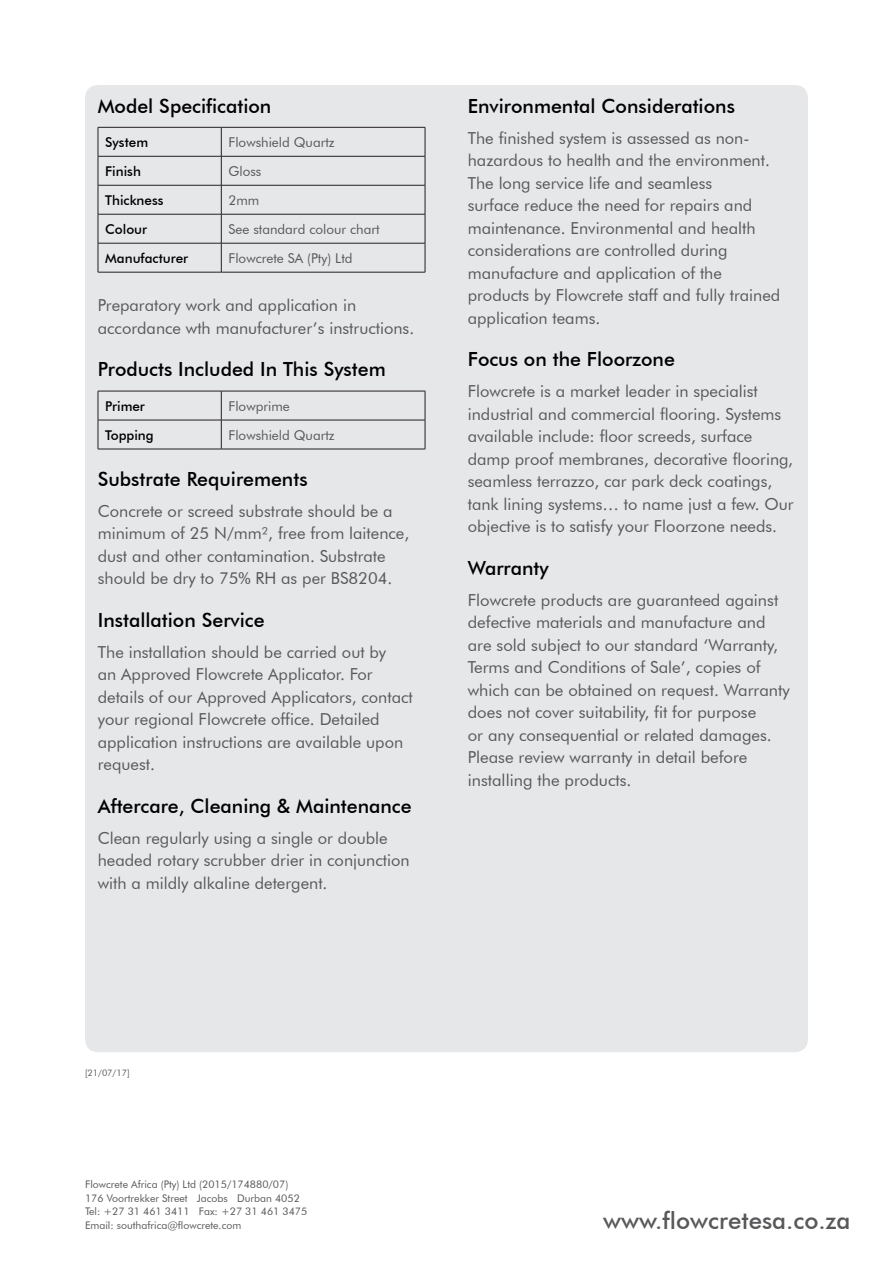
<style>
.page{position:relative;width:893px;height:1263px;background:#fff}
.page>*{position:absolute;margin:0;border:0;box-sizing:border-box;transform-origin:0 0}
.t1{font:500 24px "Futura BT";color:#57585a}
.t2{font:500 19.5px "Futura BT";color:#000001}
.t3{font:16.5px/22.5px "Futura BT";color:#57585a}
.t4{font:13.5px "Futura BT";color:#57585a}
.t5{font:500 13.5px "Futura BT";color:#000001}
.t6{font:10.5px/13.5px "Futura BT";color:#57585a}
.t7{font:9px "Futura BT";color:#57585a}
</style>
<div class="page">
<div style="left:85px;top:85px;width:723px;height:967px;background:#e6e7e9;border-radius:13px"></div>
<hr style="left:98px;top:127px;width:123px;height:1px;background:#231f20">
<hr style="left:221px;top:127px;width:204px;height:1px;background:#231f20">
<hr style="left:98px;top:156px;width:123px;height:1px;background:#231f20">
<hr style="left:221px;top:156px;width:204px;height:1px;background:#231f20">
<hr style="left:98px;top:185px;width:123px;height:1px;background:#231f20">
<hr style="left:221px;top:185px;width:204px;height:1px;background:#231f20">
<hr style="left:98px;top:214px;width:123px;height:1px;background:#231f20">
<hr style="left:221px;top:214px;width:204px;height:1px;background:#231f20">
<hr style="left:98px;top:243px;width:123px;height:1px;background:#231f20">
<svg style="left:98px;top:127px;width:1px;height:145px"></svg>
<hr style="left:221px;top:243px;width:204px;height:1px;background:#231f20">
<svg style="left:221px;top:127px;width:1px;height:145px"></svg>
<svg style="left:425px;top:127px;width:1px;height:145px"></svg>
<hr style="left:98px;top:272px;width:123px;height:1px;background:#231f20">
<hr style="left:221px;top:272px;width:204px;height:1px;background:#231f20">
<hr style="left:98px;top:391px;width:123px;height:1px;background:#231f20">
<hr style="left:221px;top:391px;width:204px;height:1px;background:#231f20">
<hr style="left:98px;top:420px;width:123px;height:1px;background:#231f20">
<svg style="left:98px;top:391px;width:1px;height:58px"></svg>
<hr style="left:221px;top:420px;width:204px;height:1px;background:#231f20">
<svg style="left:221px;top:391px;width:1px;height:58px"></svg>
<svg style="left:425px;top:391px;width:1px;height:58px"></svg>
<hr style="left:98px;top:449px;width:123px;height:1px;background:#231f20">
<hr style="left:221px;top:449px;width:204px;height:1px;background:#231f20">
<p class="t2" style="left:98px;top:94px;width:175px">Model Specification</p>
<p class="t5" style="left:105px;top:134px;width:44px">System</p>
<p class="t4" style="left:229px;top:134px;width:108px">Flowshield Quartz</p>
<p class="t5" style="left:105px;top:163px;width:37px">Finish</p>
<p class="t4" style="left:229px;top:163px;width:34px">Gloss</p>
<p class="t5" style="left:105px;top:192px;width:60px">Thickness</p>
<p class="t4" style="left:229px;top:192px;width:32px">2mm</p>
<p class="t5" style="left:105px;top:221px;width:44px">Colour</p>
<p class="t4" style="left:229px;top:221px;width:153px">See standard colour chart</p>
<p class="t5" style="left:105px;top:250px;width:84px">Manufacturer</p>
<p class="t4" style="left:229px;top:250px;width:126px">Flowcrete SA (Pty) Ltd</p>
<p class="t3" style="left:98px;top:294px;width:318px">Preparatory work and application in accordance wth manufacturer’s instructions.</p>
<p class="t2" style="left:98px;top:358px;width:289px">Products Included In This System</p>
<p class="t5" style="left:105px;top:398px;width:41px">Primer</p>
<p class="t4" style="left:229px;top:398px;width:63px">Flowprime</p>
<p class="t5" style="left:105px;top:427px;width:50px">Topping</p>
<p class="t4" style="left:229px;top:427px;width:108px">Flowshield Quartz</p>
<p class="t2" style="left:98px;top:467px;width:211px">Substrate Requirements</p>
<p class="t3" style="left:98px;top:499px;width:313px">Concrete or screed substrate should be a minimum of 25 N/mm², free from laitence, dust and other contamination. Substrate should be dry to 75% RH as per BS8204.</p>
<p class="t2" style="left:98px;top:608px;width:168px">Installation Service</p>
<p class="t3" style="left:98px;top:640px;width:317px">The installation should be carried out by<br>an Approved Flowcrete Applicator. For details of our Approved Applicators, contact your regional Flowcrete office. Detailed application instructions are available upon request.</p>
<p class="t2" style="left:98px;top:794px;width:315px">Aftercare, Cleaning &amp; Maintenance</p>
<p class="t3" style="left:98px;top:826px;width:313px">Clean regularly using a single or double headed rotary scrubber drier in conjunction with a mildly alkaline detergent.</p>
<p class="t2" style="left:468px;top:94px;width:269px">Environmental Considerations</p>
<p class="t3" style="left:468px;top:126px;width:314px">The finished system is assessed as non&shy;hazardous to health and the environment.<br>The long service life and seamless<br>surface reduce the need for repairs and maintenance. Environmental and health considerations are controlled during manufacture and application of the products by Flowcrete staff and fully trained application teams.</p>
<p class="t2" style="left:468px;top:347px;width:209px">Focus on the Floorzone</p>
<p class="t3" style="left:468px;top:380px;width:327px">Flowcrete is a market leader in specialist industrial and commercial flooring. Systems available include: floor screeds, surface damp proof membranes, decorative flooring, seamless terrazzo, car park deck coatings, tank lining systems… to name just a few. Our objective is to satisfy your Floorzone needs.</p>
<p class="t2" style="left:468px;top:556px;width:82px">Warranty</p>
<p class="t3" style="left:468px;top:588px;width:323px">Flowcrete products are guaranteed against defective materials and manufacture and are sold subject to our standard ‘Warranty, Terms and Conditions of Sale’, copies of which can be obtained on request. Warranty does not cover suitability, fit for purpose<br>or any consequential or related damages.<br>Please review warranty in detail before installing the products.</p>
<p class="t7" style="left:85px;top:1067px;width:46px">[21/07/17]</p>
<p class="t6" style="left:85px;top:1178px;width:224px">Flowcrete Africa (Pty) Ltd (2015/174880/07)<br>176 Voortrekker Street Jacobs Durban 4052<br>Tel: +27 31 461 3411 Fax: +27 31 461 3475<br>Email: southafrica@flowcrete.com</p>
<h1 class="t1" style="left:603px;top:1206px;width:249px">www.flowcretesa.co.za</h1>
</div>
